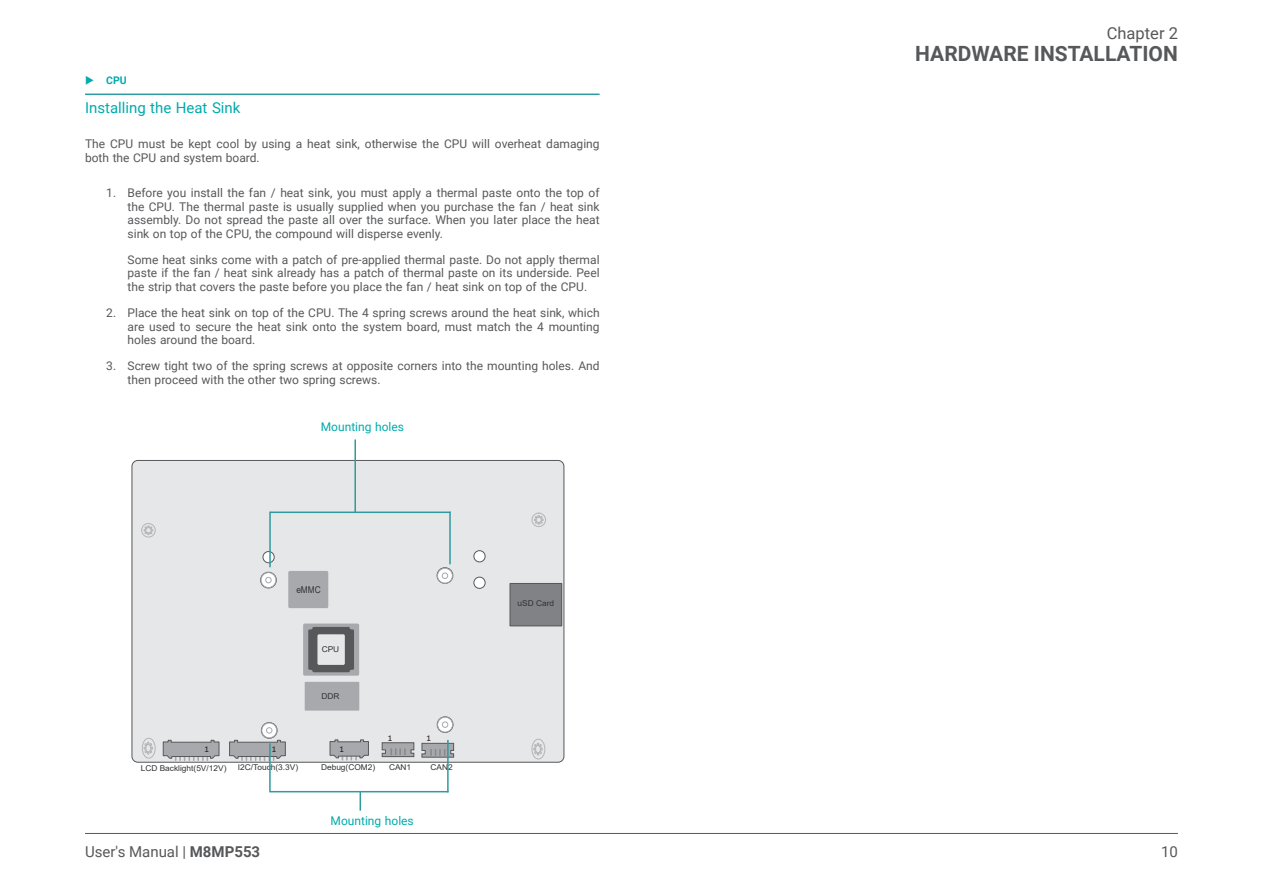
<style>
.page{position:relative;width:1263px;height:893px;background:#fff}
.page>*{position:absolute;margin:0;border:0;box-sizing:border-box;transform-origin:0 0}
.t1{font:700 21px "Roboto";color:#57585a}
.t2{font:16.5px "Roboto";color:#57585a}
.t3{font:15px "Roboto";color:#57585a}
.Heading_3{font:15px "Roboto";color:#00aaad}
.Items{font:12px/13.5px "Roboto";color:#57585a;text-align:justify}
.Body_Text{font:12px/13.5px "Roboto";color:#57585a}
.Body_Text-2{font:12px "Roboto";color:#00aaad}
.t4{font:700 10.5px "Roboto";color:#00aaad}
.t5{font:9.3px "Arial";color:#313233;scale:.89 1}
.t6{font:7.95px "Arial";color:#313233;scale:1.04 1}
.t7{font:7.95px "Goldman Sans";color:#231815}
.s1{font-weight:700}
</style>
<div class="page">
<div style="left:132px;top:460px;width:432px;height:302px;background:#e6e7e9;border-radius:6px"></div>
<div style="left:132px;top:460px;width:432px;height:303px;border:1px solid #57585a;border-radius:6px"></div>
<div style="left:303px;top:623px;width:56px;height:53px;background:#a8a9ad;border-radius:2px"></div>
<svg style="left:308px;top:627px;width:46px;height:45px"></svg>
<div style="left:317px;top:634px;width:28px;height:31px;background:#e6e7e9;border-radius:2px"></div>
<svg style="left:261px;top:572px;width:15px;height:16px"></svg>
<div style="left:260px;top:572px;width:17px;height:16px;border:1px solid #57585a;border-radius:50%"></div>
<svg style="left:437px;top:717px;width:16px;height:15px"></svg>
<div style="left:437px;top:716px;width:16px;height:17px;border:1px solid #57585a;border-radius:50%"></div>
<svg style="left:261px;top:722px;width:16px;height:16px"></svg>
<div style="left:261px;top:722px;width:16px;height:17px;border:1px solid #57585a;border-radius:50%"></div>
<svg style="left:437px;top:568px;width:16px;height:15px"></svg>
<div style="left:437px;top:567px;width:16px;height:17px;border:1px solid #57585a;border-radius:50%"></div>
<div style="left:510px;top:583px;width:52px;height:43px;background:#808285"></div>
<div style="left:510px;top:583px;width:52px;height:43px;border:1px solid #57585a"></div>
<div style="left:474px;top:577px;width:11px;height:11px;background:#fff;border-radius:50%"></div>
<div style="left:473px;top:577px;width:12px;height:12px;border:1px solid #57585a;border-radius:50%"></div>
<div style="left:474px;top:551px;width:11px;height:11px;background:#fff;border-radius:50%"></div>
<div style="left:473px;top:550px;width:12px;height:12px;border:1px solid #57585a;border-radius:50%"></div>
<svg style="left:442px;top:573px;width:6px;height:6px"></svg>
<div style="left:437px;top:568px;width:16px;height:16px;border:1px solid #a8a9ad;border-radius:50%"></div>
<div style="left:265px;top:577px;width:7px;height:6px;border:1px solid #a8a9ad;border-radius:50%"></div>
<div style="left:261px;top:572px;width:15px;height:16px;border:1px solid #a8a9ad;border-radius:50%"></div>
<svg style="left:266px;top:727px;width:6px;height:6px"></svg>
<div style="left:261px;top:722px;width:16px;height:16px;border:1px solid #a8a9ad;border-radius:50%"></div>
<div style="left:442px;top:721px;width:6px;height:7px;border:1px solid #a8a9ad;border-radius:50%"></div>
<div style="left:437px;top:717px;width:16px;height:15px;border:1px solid #a8a9ad;border-radius:50%"></div>
<div style="left:263px;top:551px;width:11px;height:12px;background:#fff;border-radius:50%"></div>
<div style="left:263px;top:551px;width:12px;height:12px;border:1px solid #57585a;border-radius:50%"></div>
<svg style="left:229px;top:739px;width:57px;height:22px"></svg>
<hr style="left:237px;top:742px;width:41px;height:1px;background:#57585a">
<svg style="left:329px;top:739px;width:40px;height:22px"></svg>
<svg style="left:162px;top:739px;width:58px;height:22px"></svg>
<hr style="left:171px;top:742px;width:40px;height:1px;background:#57585a">
<svg style="left:381px;top:742px;width:34px;height:15px"></svg>
<svg style="left:421px;top:742px;width:33px;height:16px"></svg>
<div style="left:305px;top:682px;width:54px;height:29px;background:#a8a9ad"></div>
<svg style="left:144px;top:525px;width:9px;height:10px"></svg>
<div style="left:145px;top:527px;width:7px;height:6px;border:1px solid #b5b5b6;border-radius:50%"></div>
<div style="left:141px;top:523px;width:15px;height:14px;border:1px solid #b5b5b6;border-radius:50%"></div>
<svg style="left:144px;top:742px;width:9px;height:13px"></svg>
<div style="left:142px;top:738px;width:14px;height:20px;border:1px solid #b5b5b6;border-radius:50%"></div>
<div style="left:145px;top:744px;width:6px;height:8px;border:1px solid #b5b5b6;border-radius:50%"></div>
<svg style="left:534px;top:743px;width:9px;height:12px"></svg>
<div style="left:532px;top:739px;width:13px;height:20px;border:1px solid #b5b5b6;border-radius:50%"></div>
<div style="left:535px;top:745px;width:6px;height:8px;border:1px solid #b5b5b6;border-radius:50%"></div>
<svg style="left:534px;top:515px;width:10px;height:10px"></svg>
<div style="left:532px;top:513px;width:14px;height:14px;border:1px solid #b5b5b6;border-radius:50%"></div>
<div style="left:288px;top:571px;width:40px;height:37px;background:#a8a9ad;border-radius:2px"></div>
<hr style="left:269px;top:743px;width:2px;height:48px;background:#309a9f">
<hr style="left:269px;top:791px;width:179px;height:1px;background:#309a9f">
<hr style="left:447px;top:740px;width:2px;height:52px;background:#309a9f">
<hr style="left:85px;top:833px;width:1093px;height:1px;background:#57585a">
<hr style="left:85px;top:94px;width:515px;height:1px;background:#2e9aa0">
<hr style="left:269px;top:512px;width:2px;height:55px;background:#309a9f">
<hr style="left:449px;top:512px;width:2px;height:52px;background:#309a9f">
<hr style="left:270px;top:512px;width:181px;height:1px;background:#309a9f">
<hr style="left:354px;top:439px;width:2px;height:73px;background:#309a9f">
<svg style="left:360px;top:792px;width:1px;height:19px"></svg>
<p class="t4" style="left:106px;top:73px;width:22px">CPU</p>
<p class="Heading_3" style="left:85px;top:97px;width:157px">Installing the Heat Sink</p>
<p class="Body_Text" style="left:85px;top:137px;width:516px">The CPU must be kept cool by using a heat sink, otherwise the CPU will overheat damaging both the CPU and system board.</p>
<p class="Items" style="left:128px;top:186px;width:473px;text-indent:-21px">1. Before you install the fan / heat sink, you must apply a thermal paste onto the top of the CPU. The thermal paste is usually supplied when you purchase the fan / heat sink assembly. Do not spread the paste all over the surface. When you later place the heat sink on top of the CPU, the compound will disperse evenly.</p>
<p class="Items" style="left:128px;top:252px;width:473px">Some heat sinks come with a patch of pre-applied thermal paste. Do not apply thermal paste if the fan / heat sink already has a patch of thermal paste on its underside. Peel the strip that covers the paste before you place the fan / heat sink on top of the CPU.</p>
<p class="Items" style="left:128px;top:306px;width:473px;text-indent:-21px">2. Place the heat sink on top of the CPU. The 4 spring screws around the heat sink, which are used to secure the heat sink onto the system board, must match the 4 mounting holes around the board.</p>
<p class="Items" style="left:128px;top:359px;width:473px;text-indent:-21px">3. Screw tight two of the spring screws at opposite corners into the mounting holes. And then proceed with the other two spring screws.</p>
<p class="Body_Text-2" style="left:321px;top:418px;width:85px">Mounting holes</p>
<p class="t5" style="left:296px;top:583px;width:29px">eMMC</p>
<p class="t6" style="left:322px;top:644px;width:18px">CPU</p>
<p class="t6" style="left:322px;top:691px;width:19px">DDR</p>
<p class="t7" style="left:205px;top:744px;width:6px">1</p>
<p class="t7" style="left:272px;top:744px;width:6px">1</p>
<p class="t7" style="left:339px;top:744px;width:6px">1</p>
<p class="t7" style="left:388px;top:733px;width:6px">1</p>
<p class="t7" style="left:426px;top:734px;width:6px">1</p>
<p class="t6" style="left:141px;top:762px;width:84px">LCD Backlight(5V/12V)</p>
<p class="t6" style="left:238px;top:762px;width:59px">I2C/Touch(3.3V)</p>
<p class="t3" style="left:85px;top:841px;width:177px">User's Manual | <span class="s1">M8MP553</span></p>
<p class="t6" style="left:321px;top:762px;width:54px">Debug(COM2)</p>
<p class="t6" style="left:389px;top:761px;width:23px">CAN1</p>
<p class="t6" style="left:430px;top:762px;width:23px">CAN2</p>
<p class="Body_Text-2" style="left:331px;top:813px;width:85px">Mounting holes</p>
<p class="t6" style="left:518px;top:598px;width:37px">uSD Card</p>
<p class="t2" style="left:1107px;top:21px;width:73px">Chapter 2</p>
<p class="t1" style="left:915px;top:39px;width:264px">HARDWARE INSTALLATION</p>
<p class="t3" style="left:1161px;top:841px;width:18px">10</p>
</div>
